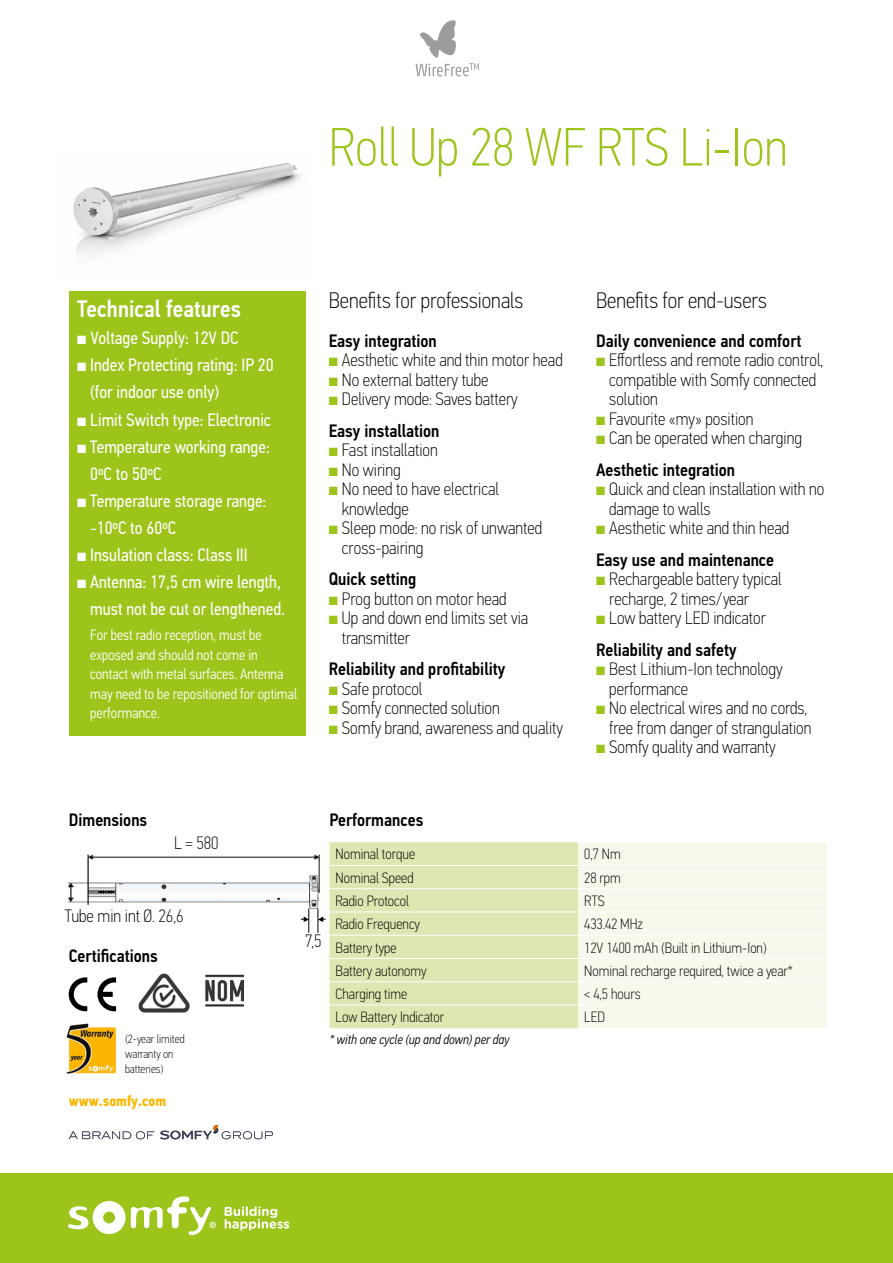
<style>
.page{position:relative;width:893px;height:1263px;background:#fff}
.page>*{position:absolute;margin:0;border:0;box-sizing:border-box;transform-origin:0 0}
.t1{font:100 54px "PF Din Text Cond Pro";color:#9dc41a}
.t2{font:500 24px "PF Din Text Cond Pro";color:#fff}
.t3{font:100 22.5px "PF Din Text Cond Pro";color:#000}
.t4{font:100 18px/19.5px "PF Din Text Cond Pro";color:#000}
.t5{font:18px/27px "PF Din Text Cond Pro";color:#fff}
.t6{font:500 18px "PF Din Text Cond Pro";color:#000}
.t7{font:100 15px "PF Din Text Cond Pro";color:#000}
.t8{font:300 15px/19.5px "PF Din Text Cond Pro";color:#fff}
.t9{font:700 15px "PF Din Text Cond Pro";color:#fab700}
.t10{font:italic 300 13.5px "PF Din Text Cond Pro";color:#000}
.t11{font:100 12px/15px "PF Din Text Cond Pro";color:#000}
.s1{color:#9dc41a}
.s2{font-weight:500}
</style>
<div class="page">
<div style="left:0;top:1174px;width:893px;height:89px;background:#9dc41a"></div>
<svg style="left:68px;top:1196px;width:148px;height:39px"></svg>
<svg style="left:225px;top:1206px;width:64px;height:24px"></svg>
<img style="left:67px;top:854px;width:253px;height:77px">
<div style="left:69px;top:291px;width:237px;height:445px;background:#9dc41a"></div>
<svg style="left:69px;top:1131px;width:85px;height:8px"></svg>
<svg style="left:160px;top:1125px;width:113px;height:14px"></svg>
<img style="left:67px;top:1023px;width:48px;height:51px">
<svg style="left:69px;top:977px;width:18px;height:34px"></svg>
<svg style="left:97px;top:977px;width:19px;height:34px"></svg>
<div style="left:330px;top:842px;width:248px;height:186px;background:#dce7b1"></div>
<div style="left:578px;top:842px;width:249px;height:186px;background:#f7f9ed"></div>
<hr style="left:330px;top:865px;width:248px;height:1px;background:#fff">
<hr style="left:578px;top:865px;width:249px;height:1px;background:#fff">
<hr style="left:330px;top:888px;width:248px;height:1px;background:#fff">
<hr style="left:578px;top:888px;width:249px;height:1px;background:#fff">
<hr style="left:330px;top:912px;width:248px;height:1px;background:#fff">
<hr style="left:578px;top:912px;width:249px;height:1px;background:#fff">
<hr style="left:330px;top:935px;width:248px;height:1px;background:#fff">
<hr style="left:578px;top:935px;width:249px;height:1px;background:#fff">
<hr style="left:330px;top:958px;width:248px;height:1px;background:#fff">
<hr style="left:578px;top:958px;width:249px;height:1px;background:#fff">
<hr style="left:330px;top:981px;width:248px;height:1px;background:#fff">
<hr style="left:578px;top:981px;width:249px;height:1px;background:#fff">
<hr style="left:330px;top:1005px;width:248px;height:1px;background:#fff">
<hr style="left:578px;top:1005px;width:249px;height:1px;background:#fff">
<img style="left:205px;top:974px;width:38px;height:33px">
<img style="left:138px;top:974px;width:52px;height:38px">
<img style="left:73px;top:163px;width:228px;height:95px">
<svg style="left:301px;top:908px;width:8px;height:25px"></svg>
<svg style="left:318px;top:908px;width:8px;height:25px"></svg>
<svg style="left:415px;top:20px;width:64px;height:56px"></svg>
<h1 class="t1" style="left:329px;top:116px;width:460px">Roll Up 28 WF RTS Li-Ion</h1>
<h2 class="t2" style="left:77px;top:295px;width:165px">Technical features</h2>
<p class="t5" style="left:77px;top:325px;width:163px">■ Voltage Supply: 12V DC</p>
<p class="t5" style="left:90px;top:352px;width:185px;text-indent:-13px">■ Index Protecting rating: IP 20 (for indoor use only)</p>
<p class="t5" style="left:77px;top:406px;width:195px">■ Limit Switch type: Electronic</p>
<p class="t5" style="left:90px;top:433px;width:181px;text-indent:-13px">■ Temperature working range:<br>0oC to 50oC</p>
<p class="t5" style="left:90px;top:487px;width:178px;text-indent:-13px">■ Temperature storage range: -10oC to 60oC</p>
<p class="t5" style="left:77px;top:541px;width:172px">■ Insulation class: Class III</p>
<p class="t5" style="left:77px;top:568px;width:209px;text-align:right">■ Antenna: 17,5 cm wire length, must not be cut or lengthened.</p>
<p class="t8" style="left:90px;top:625px;width:209px">For best radio reception, must be exposed and should not come in contact with metal surfaces. Antenna may need to be repositioned for optimal performance.</p>
<p class="t3" style="left:329px;top:287px;width:196px">Benefits for professionals</p>
<p class="t6" style="left:329px;top:330px;width:110px">Easy integration</p>
<p class="t4" style="left:329px;top:350px;width:235px"><span class="s1">■</span> Aesthetic white and thin motor head</p>
<p class="t4" style="left:329px;top:370px;width:161px"><span class="s1">■</span> No external battery tube</p>
<p class="t4" style="left:329px;top:383px;width:191px;line-height:31.5px"><span class="s1">■</span> Delivery mode: Saves battery<br><span class="s2">Easy installation</span></p>
<p class="t4" style="left:329px;top:440px;width:111px"><span class="s1">■</span> Fast installation</p>
<p class="t4" style="left:329px;top:460px;width:74px"><span class="s1">■</span> No wiring</p>
<p class="t4" style="left:342px;top:479px;width:159px;text-indent:-13px"><span class="s1">■</span> No need to have electrical knowledge</p>
<p class="t4" style="left:342px;top:518px;width:202px;text-indent:-13px"><span class="s1">■</span> Sleep mode: no risk of unwanted cross-pairing</p>
<p class="t6" style="left:329px;top:568px;width:89px">Quick setting</p>
<p class="t4" style="left:329px;top:589px;width:179px"><span class="s1">■</span> Prog button on motor head</p>
<p class="t4" style="left:342px;top:608px;width:188px;text-indent:-13px"><span class="s1">■</span> Up and down end limits set via transmitter</p>
<p class="t6" style="left:329px;top:658px;width:178px">Reliability and profitability</p>
<p class="t4" style="left:329px;top:679px;width:95px"><span class="s1">■</span> Safe protocol</p>
<p class="t4" style="left:329px;top:698px;width:173px"><span class="s1">■</span> Somfy connected solution</p>
<p class="t4" style="left:329px;top:718px;width:236px"><span class="s1">■</span> Somfy brand, awareness and quality</p>
<p class="t3" style="left:596px;top:287px;width:172px">Benefits for end-users</p>
<p class="t6" style="left:596px;top:330px;width:207px">Daily convenience and comfort</p>
<p class="t4" style="left:609px;top:350px;width:215px;text-indent:-13px"><span class="s1">■</span> Effortless and remote radio control, compatible with Somfy connected solution</p>
<p class="t4" style="left:596px;top:409px;width:159px"><span class="s1">■</span> Favourite «my» position</p>
<p class="t4" style="left:596px;top:422px;width:208px;line-height:31.5px"><span class="s1">■</span> Can be operated when charging<br><span class="s2">Aesthetic integration</span></p>
<p class="t4" style="left:609px;top:479px;width:217px;text-indent:-13px"><span class="s1">■</span> Quick and clean installation with no damage to walls</p>
<p class="t4" style="left:596px;top:512px;width:194px;line-height:31.5px"><span class="s1">■</span> Aesthetic white and thin head<br><span class="s2">Easy use and maintenance</span></p>
<p class="t4" style="left:609px;top:569px;width:174px;text-indent:-13px"><span class="s1">■</span> Rechargeable battery typical recharge, 2 times/year</p>
<p class="t4" style="left:596px;top:602px;width:171px;line-height:31.5px"><span class="s1">■</span> Low battery LED indicator<br><span class="s2">Reliability and safety</span></p>
<p class="t4" style="left:609px;top:659px;width:175px;text-indent:-13px"><span class="s1">■</span> Best Lithium-Ion technology performance</p>
<p class="t4" style="left:596px;top:698px;width:217px;text-align:right"><span class="s1">■</span> No electrical wires and no cords, free from danger of strangulation</p>
<p class="t4" style="left:596px;top:737px;width:181px"><span class="s1">■</span> Somfy quality and warranty</p>
<p class="t6" style="left:69px;top:809px;width:80px">Dimensions</p>
<p class="t4" style="left:174px;top:833px;width:46px">L = 580</p>
<p class="t4" style="left:65px;top:906px;width:120px">Tube min int Ø. 26,6</p>
<p class="t6" style="left:69px;top:945px;width:90px">Certifications</p>
<p class="t11" style="left:125px;top:1031px;width:61px">(2-year limited warranty on batteries)</p>
<p class="t9" style="left:69px;top:1092px;width:99px">www.somfy.com</p>
<p class="t4" style="left:305px;top:931px;width:18px">7,5</p>
<p class="t6" style="left:330px;top:809px;width:95px">Performances</p>
<p class="t7" style="left:336px;top:846px;width:81px">Nominal torque</p>
<p class="t7" style="left:584px;top:846px;width:38px">0,7 Nm</p>
<p class="t7" style="left:336px;top:869px;width:79px">Nominal Speed</p>
<p class="t7" style="left:584px;top:869px;width:38px">28 rpm</p>
<p class="t7" style="left:336px;top:892px;width:75px">Radio Protocol</p>
<p class="t7" style="left:584px;top:892px;width:22px">RTS</p>
<p class="t7" style="left:336px;top:915px;width:86px">Radio Frequency</p>
<p class="t7" style="left:584px;top:915px;width:60px">433.42 MHz</p>
<p class="t7" style="left:336px;top:939px;width:63px">Battery type</p>
<p class="t7" style="left:584px;top:939px;width:184px">12V 1400 mAh (Built in Lithium-Ion)</p>
<p class="t7" style="left:336px;top:962px;width:93px">Battery autonomy</p>
<p class="t7" style="left:584px;top:962px;width:210px">Nominal recharge required, twice a year*</p>
<p class="t7" style="left:336px;top:985px;width:73px">Charging time</p>
<p class="t7" style="left:584px;top:985px;width:58px">&lt; 4,5 hours</p>
<p class="t7" style="left:336px;top:1008px;width:110px">Low Battery Indicator</p>
<p class="t7" style="left:584px;top:1008px;width:22px">LED</p>
<p class="t10" style="left:330px;top:1032px;width:181px">* with one cycle (up and down) per day</p>
</div>
